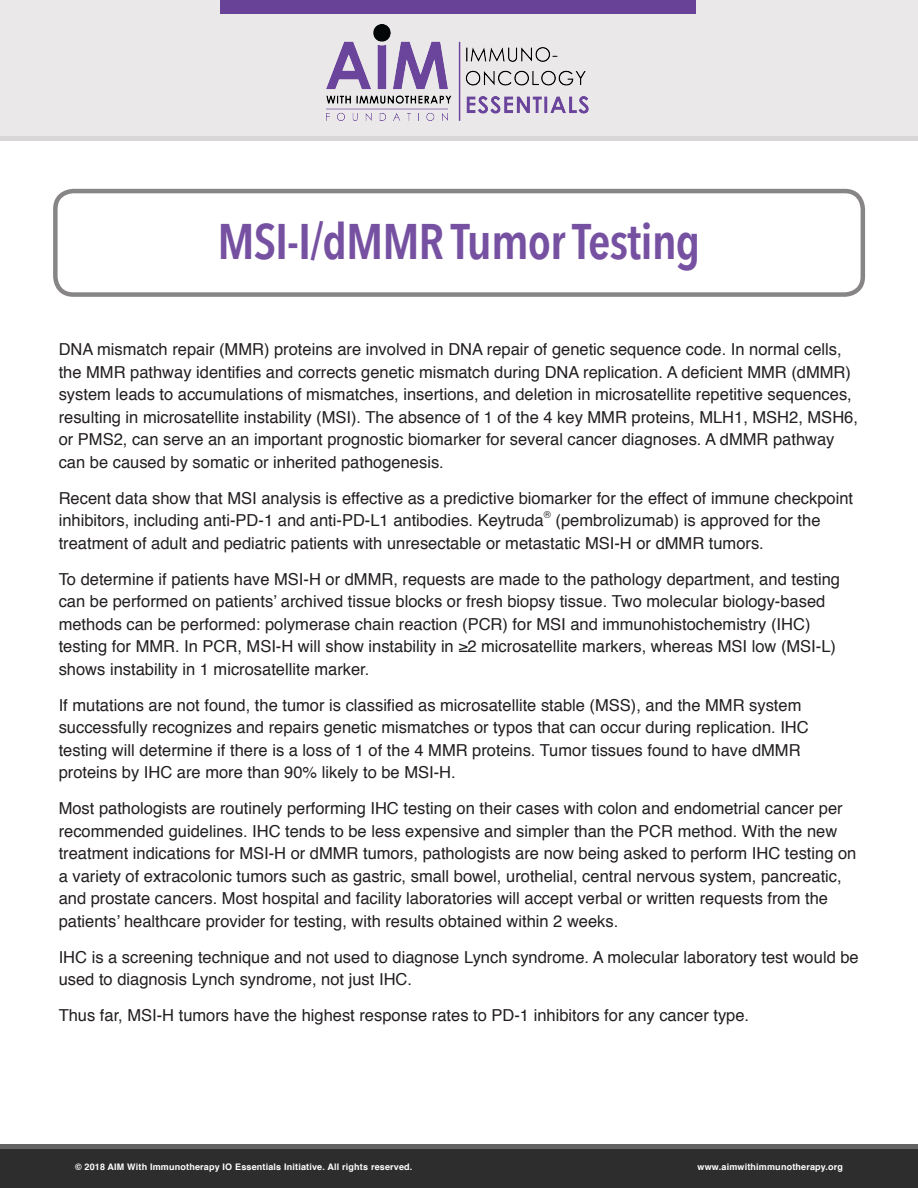
<style>
.page{position:relative;width:918px;height:1188px;background:#fff}
.page>*{position:absolute;margin:0;border:0;box-sizing:border-box;transform-origin:0 0}
.t1{font:600 49.95px "Avenir Next Condensed";letter-spacing:-.02em;color:#7651a1}
.t2{font:16.5px/22.5px "Helvetica";color:#231f20}
.t3{font:9.6px "Helvetica";color:#231f20}
.t4{font:700 9px "Helvetica";letter-spacing:.02em;color:#fff}
</style>
<div class="page">
<div style="left:0;top:0;width:918px;height:136px;background:#eae8e8"></div>
<hr style="left:0;top:136px;width:918px;height:4px;background:#d9d6d7">
<img style="left:326px;top:25px;width:263px;height:95px">
<div style="left:0;top:1149px;width:918px;height:39px;background:#2e2d2e"></div>
<div style="left:0;top:1144px;width:918px;height:5px;background:#646363"></div>
<div style="left:221px;top:0;width:475px;height:14px;background:#684297"></div>
<div style="left:53px;top:189px;width:812px;height:108px;border:4px solid #878586;border-radius:18px"></div>
<p class="t1" style="left:217px;top:199px;width:485px">MSI-I/dMMR Tumor Testing</p>
<p class="t2" style="left:59px;top:338px;width:801px">DNA mismatch repair (MMR) proteins are involved in DNA repair of genetic sequence code. In normal cells, the MMR pathway identifies and corrects genetic mismatch during DNA replication. A deficient MMR (dMMR) system leads to accumulations of mismatches, insertions, and deletion in microsatellite repetitive sequences, resulting in microsatellite instability (MSI). The absence of 1 of the 4 key MMR proteins, MLH1, MSH2, MSH6, or PMS2, can serve an an important prognostic biomarker for several cancer diagnoses. A dMMR pathway can be caused by somatic or inherited pathogenesis.</p>
<p class="t2" style="left:59px;top:487px;width:796px">Recent data show that MSI analysis is effective as a predictive biomarker for the effect of immune checkpoint inhibitors, including anti-PD-1 and anti-PD-L1 antibodies. Keytruda</p>
<p class="t3" style="left:544px;top:507px;width:9px">®</p>
<p class="t2" style="left:59px;top:509px;width:763px;text-indent:497px">(pembrolizumab) is approved for the treatment of adult and pediatric patients with unresectable or metastatic MSI-H or dMMR tumors.</p>
<p class="t2" style="left:59px;top:568px;width:783px">To determine if patients have MSI-H or dMMR, requests are made to the pathology department, and testing can be performed on patients’ archived tissue blocks or fresh biopsy tissue. Two molecular biology-based methods can be performed: polymerase chain reaction (PCR) for MSI and immunohistochemistry (IHC) testing for MMR. In PCR, MSI-H will show instability in ≥2 microsatellite markers, whereas MSI low (MSI-L) shows instability in 1 microsatellite marker.</p>
<p class="t2" style="left:59px;top:694px;width:752px">If mutations are not found, the tumor is classified as microsatellite stable (MSS), and the MMR system successfully recognizes and repairs genetic mismatches or typos that can occur during replication. IHC testing will determine if there is a loss of 1 of the 4 MMR proteins. Tumor tissues found to have dMMR proteins by IHC are more than 90% likely to be MSI-H.</p>
<p class="t2" style="left:59px;top:797px;width:799px">Most pathologists are routinely performing IHC testing on their cases with colon and endometrial cancer per recommended guidelines. IHC tends to be less expensive and simpler than the PCR method. With the new treatment indications for MSI-H or dMMR tumors, pathologists are now being asked to perform IHC testing on a variety of extracolonic tumors such as gastric, small bowel, urothelial, central nervous system, pancreatic, and prostate cancers. Most hospital and facility laboratories will accept verbal or written requests from the patients’ healthcare provider for testing, with results obtained within 2 weeks.</p>
<p class="t2" style="left:59px;top:946px;width:802px">IHC is a screening technique and not used to diagnose Lynch syndrome. A molecular laboratory test would be used to diagnosis Lynch syndrome, not just IHC.</p>
<p class="t2" style="left:59px;top:1004px;width:692px">Thus far, MSI-H tumors have the highest response rates to PD-1 inhibitors for any cancer type.</p>
<p class="t4" style="left:75px;top:1159px;width:339px">© 2018 AIM With Immunotherapy IO Essentials Initiative. All rights reserved.</p>
<p class="t4" style="left:698px;top:1159px;width:147px">www.aimwithimmunotherapy.org</p>
</div>
